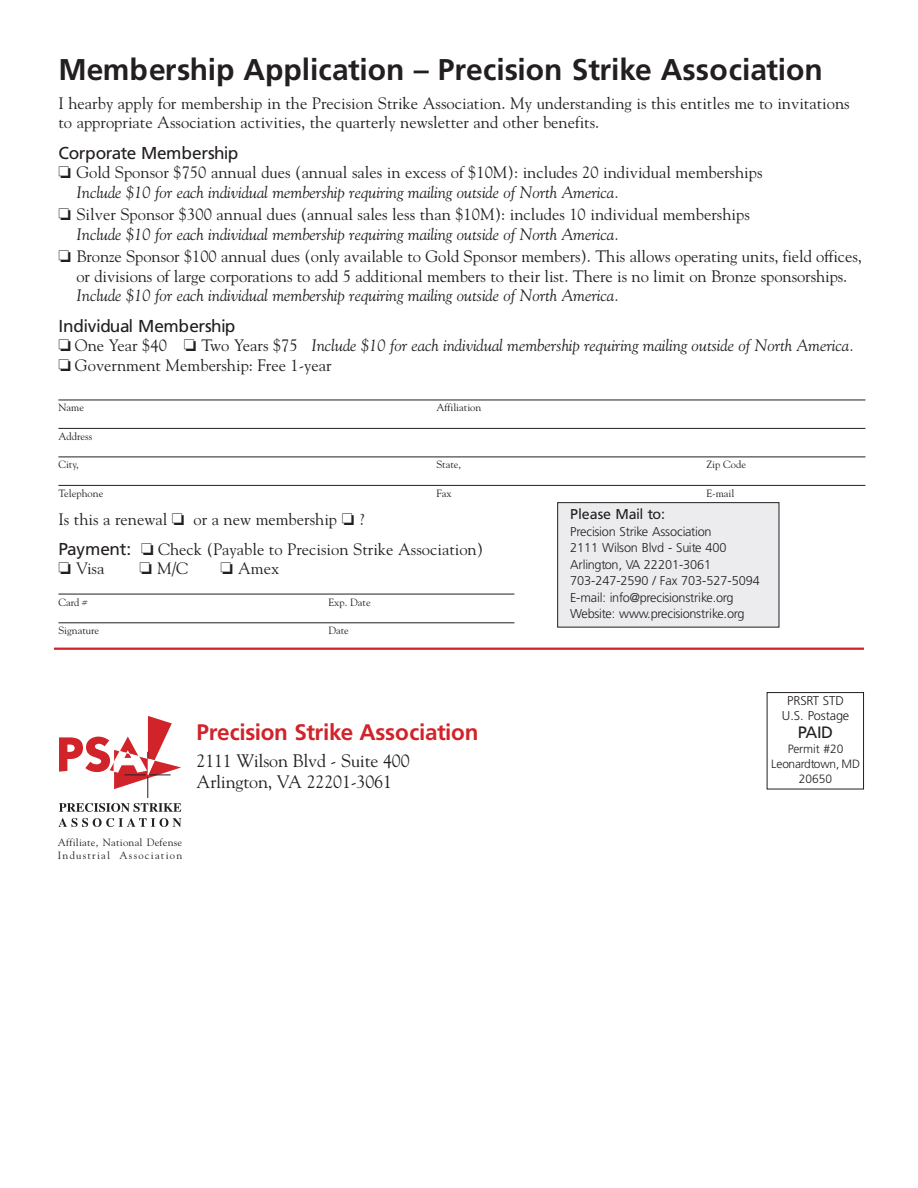
<style>
.page{position:relative;width:918px;height:1188px;background:#fff}
.page>*{position:absolute;margin:0;border:0;box-sizing:border-box;transform-origin:0 0}
.t1{font:700 30px "Frutiger";color:#231f20}
.t2{font:700 22.5px "Frutiger";letter-spacing:-.01em;color:#d1232a}
.t3{font:18px/20.2px "Goudy";letter-spacing:-.01em;color:#231f20}
.t4{font:17.25px "Frutiger";letter-spacing:-.025em;color:#231f20}
.t5{font:16.5px/19.5px "Goudy";color:#231f20}
.t6{font:italic 16.5px/19.5px "Goudy";letter-spacing:-.005em;color:#231f20}
.t7{font:16.5px "Frutiger";color:#231f20}
.t8{font:14.25px "Frutiger";color:#231f20}
.t9{font:300 12.75px/16.5px "Frutiger";letter-spacing:-.005em;color:#231f20;text-align:center}
.t10{font:300 12px/15px "Frutiger";letter-spacing:-.01em;color:#231f20;text-align:center}
.t11{font:10.5px "Goudy";color:#231f20}
.t12{font:10.5px/12.8px "Goudy";letter-spacing:.025em;color:#231f20}
.s1{font-style:italic}
.s2{font-style:normal}
.s3{font-family:"Frutiger";font-size:17.25px}
</style>
<div class="page">
<svg style="left:58px;top:818px;width:123px;height:9px"></svg>
<svg style="left:59px;top:716px;width:122px;height:96px"></svg>
<div style="left:767px;top:692px;width:97px;height:97px;border:1px solid #231f20"></div>
<hr style="left:54px;top:648px;width:810px;height:2px;background:#d1232a">
<hr style="left:58px;top:400px;width:807px;height:1px;background:#231f20">
<hr style="left:58px;top:428px;width:807px;height:1px;background:#231f20">
<hr style="left:58px;top:457px;width:807px;height:1px;background:#231f20">
<hr style="left:58px;top:485px;width:807px;height:1px;background:#231f20">
<hr style="left:58px;top:594px;width:456px;height:1px;background:#231f20">
<hr style="left:58px;top:623px;width:456px;height:1px;background:#231f20">
<div style="left:558px;top:503px;width:221px;height:124px;background:#ececee"></div>
<div style="left:557px;top:502px;width:222px;height:125px;border:1px solid #231f20"></div>
<h1 class="t1" style="left:58px;top:58px;width:766px">Membership Application – Precision Strike Association</h1>
<p class="t5" style="left:58px;top:93px;width:793px">I hearby apply for membership in the Precision Strike Association. My understanding is this entitles me to invitations to appropriate Association activities, the quarterly newsletter and other benefits.</p>
<p class="t4" style="left:58px;top:146px;width:181px">Corporate Membership</p>
<p class="t5" style="left:76px;top:163px;width:688px;text-indent:-18px">❏ Gold Sponsor $750 annual dues (annual sales in excess of $10M): includes 20 individual memberships<br><span class="s1">Include $10 for each individual membership requiring mailing outside of North America.</span></p>
<p class="t5" style="left:76px;top:205px;width:675px;text-indent:-18px">❏ Silver Sponsor $300 annual dues (annual sales less than $10M): includes 10 individual memberships<br><span class="s1">Include $10 for each individual membership requiring mailing outside of North America.</span></p>
<p class="t5" style="left:58px;top:247px;width:805px;text-align:center">❏ Bronze Sponsor $100 annual dues (only available to Gold Sponsor members). This allows operating units, field offices, or divisions of large corporations to add 5 additional members to their list. There is no limit on Bronze sponsorships.</p>
<p class="t6" style="left:76px;top:286px;width:545px">Include $10 for each individual membership requiring mailing outside of North America.</p>
<p class="t4" style="left:58px;top:319px;width:179px">Individual Membership</p>
<p class="t6" style="left:58px;top:336px;width:798px">❏ <span class="s2">One Year $40</span> ❏ <span class="s2">Two Years $75</span> Include $10 for each individual membership requiring mailing outside of North America. ❏ <span class="s2">Government Membership: Free 1-year</span></p>
<p class="t11" style="left:58px;top:402px;width:27px">Name</p>
<p class="t11" style="left:436px;top:402px;width:46px">Affiliation</p>
<p class="t11" style="left:58px;top:430px;width:35px">Address</p>
<p class="t11" style="left:58px;top:459px;width:22px">City,</p>
<p class="t11" style="left:436px;top:459px;width:26px">State,</p>
<p class="t11" style="left:706px;top:459px;width:41px">Zip Code</p>
<p class="t11" style="left:58px;top:487px;width:46px">Telephone</p>
<p class="t11" style="left:436px;top:487px;width:17px">Fax</p>
<p class="t11" style="left:706px;top:487px;width:29px">E-mail</p>
<p class="t5" style="left:58px;top:504px;width:426px;line-height:30.3px">Is this a renewal ❏ or a new membership ❏ ?<br><span class="s3">Payment:</span> ❏ Check (Payable to Precision Strike Association)</p>
<p class="t5" style="left:58px;top:559px;width:48px">❏ Visa</p>
<p class="t5" style="left:139px;top:559px;width:50px">❏ M/C</p>
<p class="t5" style="left:220px;top:559px;width:60px">❏ Amex</p>
<p class="t11" style="left:58px;top:596px;width:31px">Card #</p>
<p class="t11" style="left:328px;top:596px;width:44px">Exp. Date</p>
<p class="t11" style="left:58px;top:625px;width:42px">Signature</p>
<p class="t11" style="left:328px;top:625px;width:22px">Date</p>
<p class="t8" style="left:570px;top:509px;width:97px">Please Mail to:</p>
<p class="t9" style="left:570px;top:524px;width:191px;text-align:left">Precision Strike Association<br>2111 Wilson Blvd - Suite 400<br>Arlington, VA 22201-3061<br>703-247-2590 / Fax 703-527-5094<br>E-mail: info@precisionstrike.org<br>Website: www.precisionstrike.org</p>
<h2 class="t2" style="left:197px;top:723px;width:284px">Precision Strike Association</h2>
<p class="t3" style="left:197px;top:751px;width:215px">2111 Wilson Blvd - Suite 400<br>Arlington, VA 22201-3061</p>
<p class="t12" style="left:58px;top:836px;width:126px">Affiliate, National Defense<br>Industrial Association</p>
<p class="t9" style="left:782px;top:694px;width:69px;line-height:15px">PRSRT STD<br>U.S. Postage</p>
<p class="t7" style="left:798px;top:726px;width:37px">PAID</p>
<p class="t10" style="left:771px;top:743px;width:90px">Permit #20<br>Leonardtown, MD<br>20650</p>
</div>
